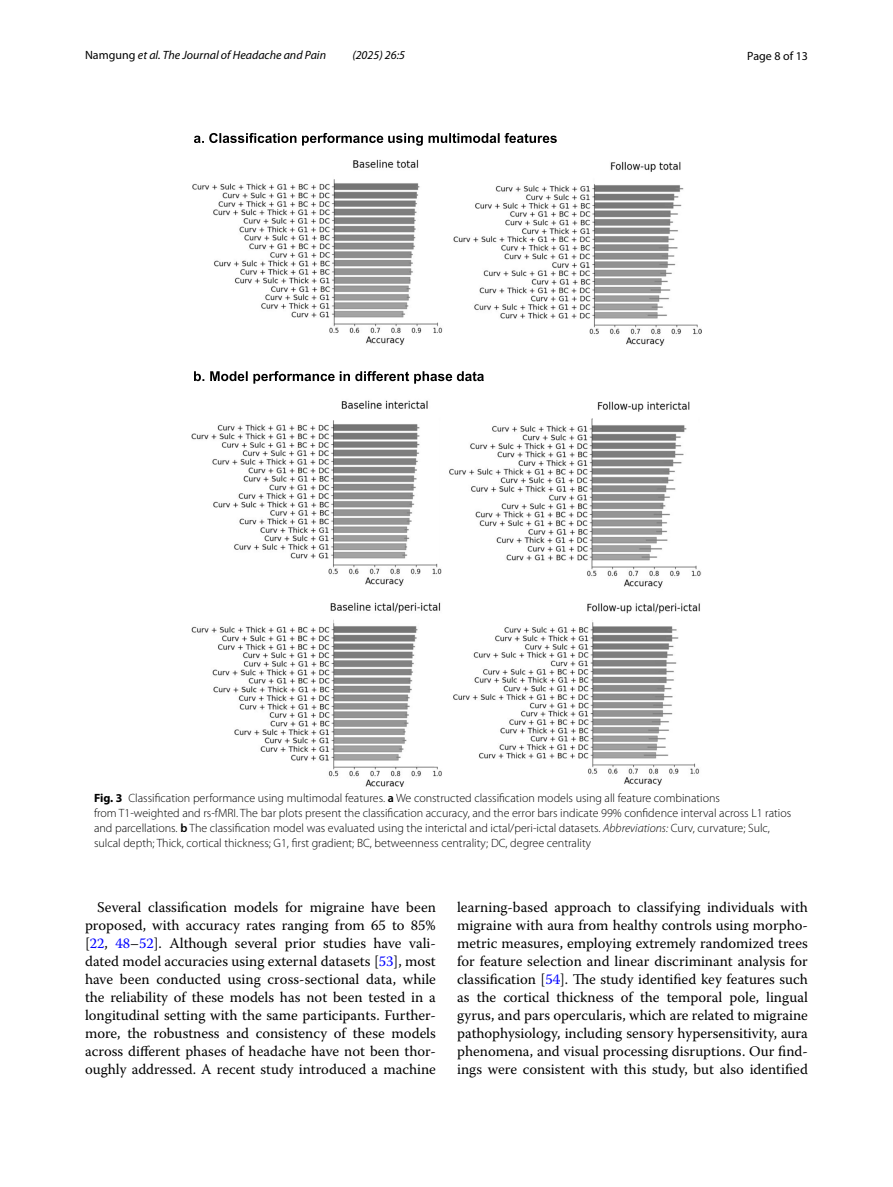
<style>
.page{position:relative;width:893px;height:1187px;background:#fff}
.page>*{position:absolute;margin:0;border:0;box-sizing:border-box;transform-origin:0 0}
.t1{font:14.7px/18px "Warnock Pro";color:#000;text-align:justify}
.t2{font:300 12px/15px "Myriad Pro";color:#000}
.t3{font:italic 12px "Myriad Pro";color:#000}
.t4{font:12px "Myriad Pro";color:#000}
.s1{font-style:normal}
.s2{font-weight:700}
.s3{font-weight:600}
.s4{font-style:italic}
.s5{color:#00f}
</style>
<div class="page">
<img style="left:191px;top:159px;width:511px;height:628px">
<svg style="left:194px;top:133px;width:363px;height:13px"></svg>
<svg style="left:194px;top:371px;width:290px;height:12px"></svg>
<p class="t3" style="left:85px;top:48px;width:243px"><span class="s1">Namgung</span> et al. The Journal of Headache and Pain</p>
<p class="t3" style="left:352px;top:48px;width:54px">(2025) 26:5</p>
<p class="t4" style="left:747px;top:48px;width:62px">Page 8 of 13</p>
<p class="t2" style="left:94px;top:790px;width:699px"><span class="s2">Fig. 3</span> Classification performance using multimodal features. <span class="s3">a</span> We constructed classification models using all feature combinations<br>from T1-weighted and rs-fMRI. The bar plots present the classification accuracy, and the error bars indicate 99% confidence interval across L1 ratios and parcellations. <span class="s3">b</span> The classification model was evaluated using the interictal and ictal/peri-ictal datasets. <span class="s4">Abbreviations:</span> Curv, curvature; Sulc, sulcal depth; Thick, cortical thickness; G1, first gradient; BC, betweenness centrality; DC, degree centrality</p>
<p class="t1" style="left:85px;top:897px;width:352px;text-indent:12px">Several classification models for migraine have been proposed, with accuracy rates ranging from 65 to 85% [<span class="s5">22</span>, <span class="s5">48</span>–<span class="s5">52</span>]. Although several prior studies have vali&shy;dated model accuracies using external datasets [<span class="s5">53</span>], most have been conducted using cross-sectional data, while the reliability of these models has not been tested in a longitudinal setting with the same participants. Further&shy;more, the robustness and consistency of these models across different phases of headache have not been thor&shy;oughly addressed. A recent study introduced a machine</p>
<p class="t1" style="left:457px;top:897px;width:352px">learning-based approach to classifying individuals with migraine with aura from healthy controls using morpho&shy;metric measures, employing extremely randomized trees for feature selection and linear discriminant analysis for classification [<span class="s5">54</span>]. The study identified key features such as the cortical thickness of the temporal pole, lingual gyrus, and pars opercularis, which are related to migraine pathophysiology, including sensory hypersensitivity, aura phenomena, and visual processing disruptions. Our find&shy;ings were consistent with this study, but also identified</p>
</div>
